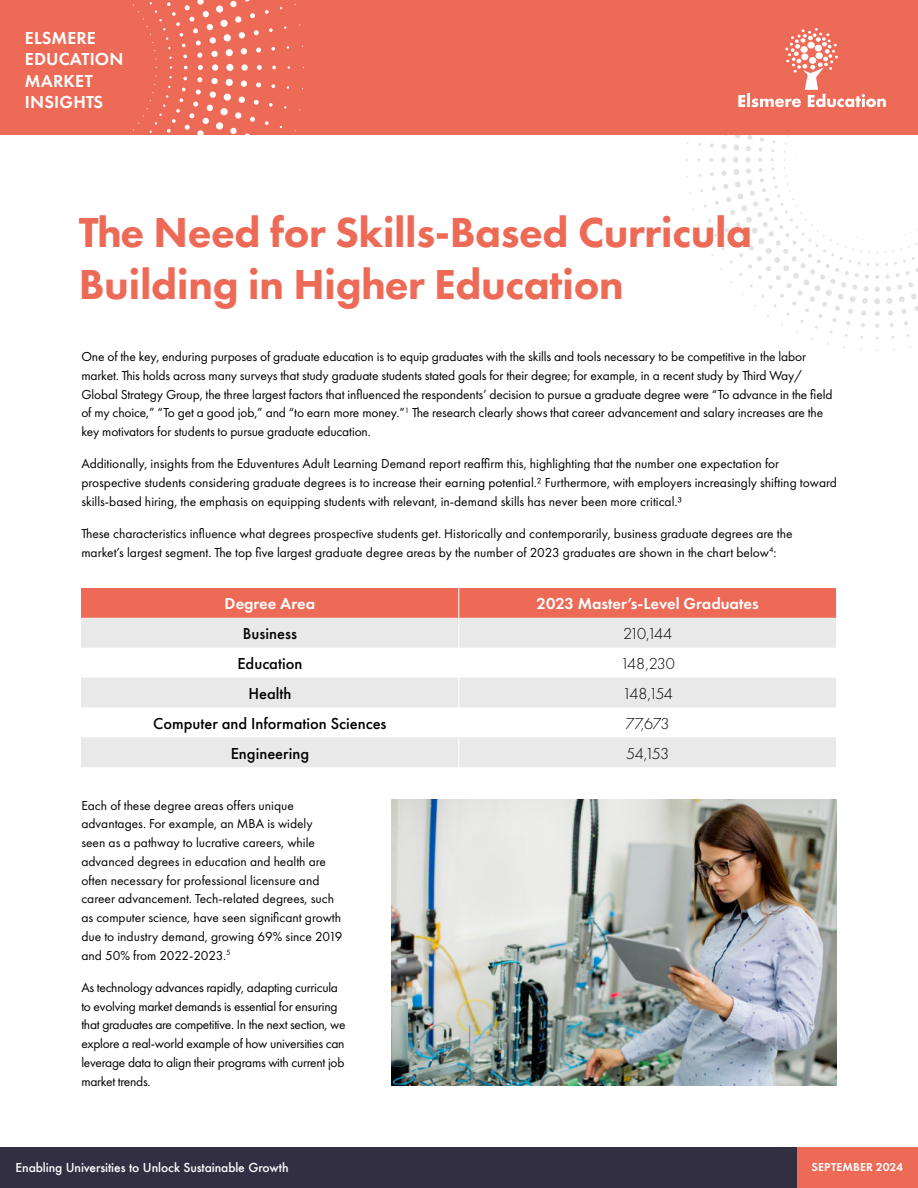
<style>
.page{position:relative;width:918px;height:1188px;background:#fff}
.page>*{position:absolute;margin:0;border:0;box-sizing:border-box;transform-origin:0 0}
.t1{font:800 43.5px/52.2px "Futura PT";letter-spacing:-.01em;color:#ed6a57}
.t2{font:600 18px/21.6px "Futura PT";letter-spacing:.01em;color:#fff}
.t3{font:500 16.5px "Futura PT";color:#000}
.t4{font:600 16.5px "Futura PT";color:#fff}
.t5{font:300 16.5px "Futura PT";letter-spacing:-.045em;color:#000}
.t6{font:13.5px/18.8px "Futura PT";letter-spacing:-.01em;color:#000}
.t7{font:500 12px "Futura";letter-spacing:-.01em;color:#fff}
.t8{font:600 12px "Futura PT";letter-spacing:.01em;color:#fff}
</style>
<div class="page">
<div style="left:234px;top:1147px;width:684px;height:41px;background:#ed6a57"></div>
<div style="left:0;top:0;width:918px;height:135px;background:#ed6a57"></div>
<svg style="left:133px;top:0;width:171px;height:135px"></svg>
<div style="left:0;top:1147px;width:797px;height:41px;background:#322f43"></div>
<svg style="left:674px;top:28px;width:244px;height:335px"></svg>
<div style="left:81px;top:588px;width:755px;height:30px;background:#ed6a57"></div>
<svg style="left:81px;top:618px;width:755px;height:149px;fill:#e9e9ea"></svg>
<hr style="left:458px;top:588px;width:1px;height:30px;background:#fff">
<hr style="left:458px;top:618px;width:1px;height:30px;background:#fff">
<hr style="left:458px;top:648px;width:1px;height:30px;background:#fff">
<svg style="left:458px;top:678px;width:1px;height:29px"></svg>
<hr style="left:458px;top:707px;width:1px;height:30px;background:#fff">
<hr style="left:458px;top:737px;width:1px;height:30px;background:#fff">
<img style="left:392px;top:799px;width:445px;height:287px">
<h2 class="t2" style="left:25px;top:28px;width:100px">ELSMERE<br>EDUCATION<br>MARKET<br>INSIGHTS</h2>
<h1 class="t1" style="left:79px;top:210px;width:675px">The Need for Skills-Based Curricula<br>Building in Higher Education</h1>
<p class="t6" style="left:81px;top:348px;width:753px">One of the key, enduring purposes of graduate education is to equip graduates with the skills and tools necessary to be competitive in the labor market. This holds across many surveys that study graduate students stated goals for their degree; for example, in a recent study by Third Way/ Global Strategy Group, the three largest factors that influenced the respondents’ decision to pursue a graduate degree were “To advance in the field of my choice,” “To get a good job,” and “to earn more money.”<sup>1</sup> The research clearly shows that career advancement and salary increases are the key motivators for students to pursue graduate education.</p>
<p class="t6" style="left:81px;top:455px;width:757px">Additionally, insights from the Eduventures Adult Learning Demand report reaffirm this, highlighting that the number one expectation for prospective students considering graduate degrees is to increase their earning potential.² Furthermore, with employers increasingly shifting toward skills-based hiring, the emphasis on equipping students with relevant, in-demand skills has never been more critical.³</p>
<p class="t6" style="left:81px;top:525px;width:713px">These characteristics influence what degrees prospective students get. Historically and contemporarily, business graduate degrees are the market’s largest segment. The top five largest graduate degree areas by the number of 2023 graduates are shown in the chart below<sup>4</sup>:</p>
<p class="t4" style="left:225px;top:597px;width:92px">Degree Area</p>
<p class="t4" style="left:537px;top:597px;width:224px">2023 Master’s-Level Graduates</p>
<p class="t3" style="left:243px;top:627px;width:56px">Business</p>
<p class="t5" style="left:623px;top:628px;width:51px">210,144</p>
<p class="t3" style="left:237px;top:657px;width:67px">Education</p>
<p class="t5" style="left:620px;top:658px;width:56px">148,230</p>
<p class="t3" style="left:248px;top:687px;width:45px">Health</p>
<p class="t5" style="left:623px;top:688px;width:52px">148,154</p>
<p class="t3" style="left:153px;top:716px;width:235px">Computer and Information Sciences</p>
<p class="t5" style="left:626px;top:718px;width:45px">77,673</p>
<p class="t3" style="left:231px;top:746px;width:80px">Engineering</p>
<p class="t5" style="left:626px;top:747px;width:44px">54,153</p>
<p class="t6" style="left:81px;top:797px;width:263px">Each of these degree areas offers unique advantages. For example, an MBA is widely<br>seen as a pathway to lucrative careers, while advanced degrees in education and health are often necessary for professional licensure and career advancement. Tech-related degrees, such as computer science, have seen significant growth due to industry demand, growing 69% since 2019 and 50% from 2022-2023.<sup>5</sup></p>
<p class="t6" style="left:81px;top:979px;width:266px">As technology advances rapidly, adapting curricula to evolving market demands is essential for ensuring that graduates are competitive. In the next section, we explore a real-world example of how universities can leverage data to align their programs with current job market trends.</p>
<p class="t7" style="left:16px;top:1162px;width:274px">Enabling Universities to Unlock Sustainable Growth</p>
<p class="t8" style="left:812px;top:1162px;width:93px">SEPTEMBER 2024</p>
</div>
